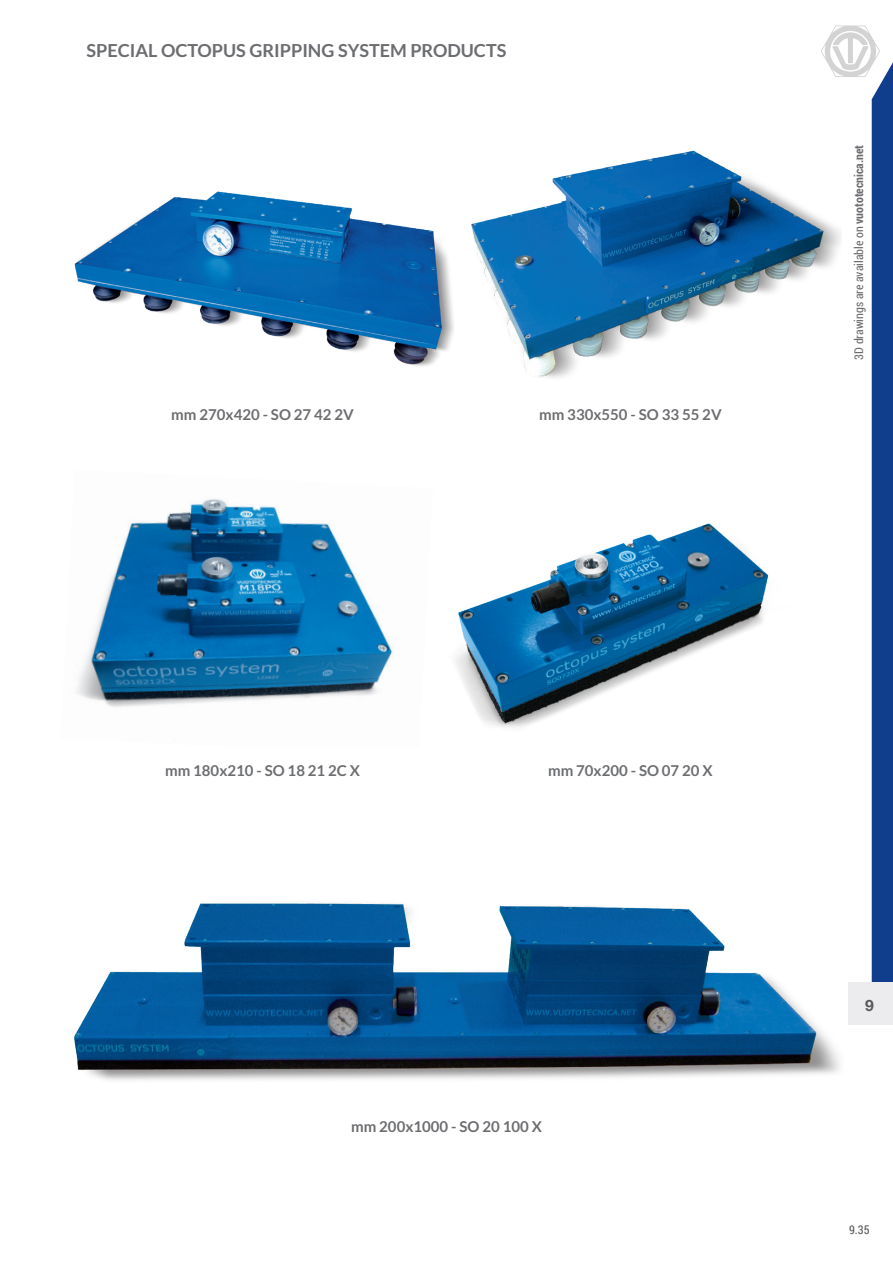
<style>
.page{position:relative;width:893px;height:1263px;background:#fff}
.page>*{position:absolute;margin:0;border:0;box-sizing:border-box;transform-origin:0 0}
.t1{font:700 18px "Lato";color:#6c6d70}
.t2{font:700 15.75px "Helvetica Neue LT Std";color:#57585a}
.t3{font:700 15px "Lato";color:#6c6d70}
.t4{font:12px "Roboto Condensed";color:#6c6d70}
.t5{font:12px "Roboto Condensed";color:#57585a}
.s1{font-weight:700}
</style>
<div class="page">
<img style="left:74px;top:903px;width:766px;height:178px">
<img style="left:74px;top:191px;width:380px;height:175px">
<img style="left:471px;top:150px;width:350px;height:228px">
<img style="left:455px;top:523px;width:314px;height:205px">
<img style="left:76px;top:499px;width:317px;height:208px">
<div style="left:848px;top:982px;width:45px;height:43px;background:#ececee"></div>
<svg style="left:821px;top:25px;width:72px;height:968px"></svg>
<p class="t1" style="left:87px;top:40px;width:421px">SPECIAL OCTOPUS GRIPPING SYSTEM PRODUCTS</p>
<p class="t3" style="left:171px;top:406px;width:184px">mm 270x420 - SO 27 42 2V</p>
<p class="t3" style="left:539px;top:406px;width:184px">mm 330x550 - SO 33 55 2V</p>
<p class="t4" style="left:850px;top:360px;width:216px;rotate:-90deg">3D drawings are available on <span class="s1">vuototecnica.net</span></p>
<p class="t3" style="left:165px;top:762px;width:196px">mm 180x210 - SO 18 21 2C X</p>
<p class="t3" style="left:548px;top:762px;width:166px">mm 70x200 - SO 07 20 X</p>
<p class="t3" style="left:351px;top:1118px;width:192px">mm 200x1000 - SO 20 100 X</p>
<p class="t2" style="left:865px;top:995px;width:10px">9</p>
<p class="t5" style="left:849px;top:1221px;width:22px">9.35</p>
</div>
